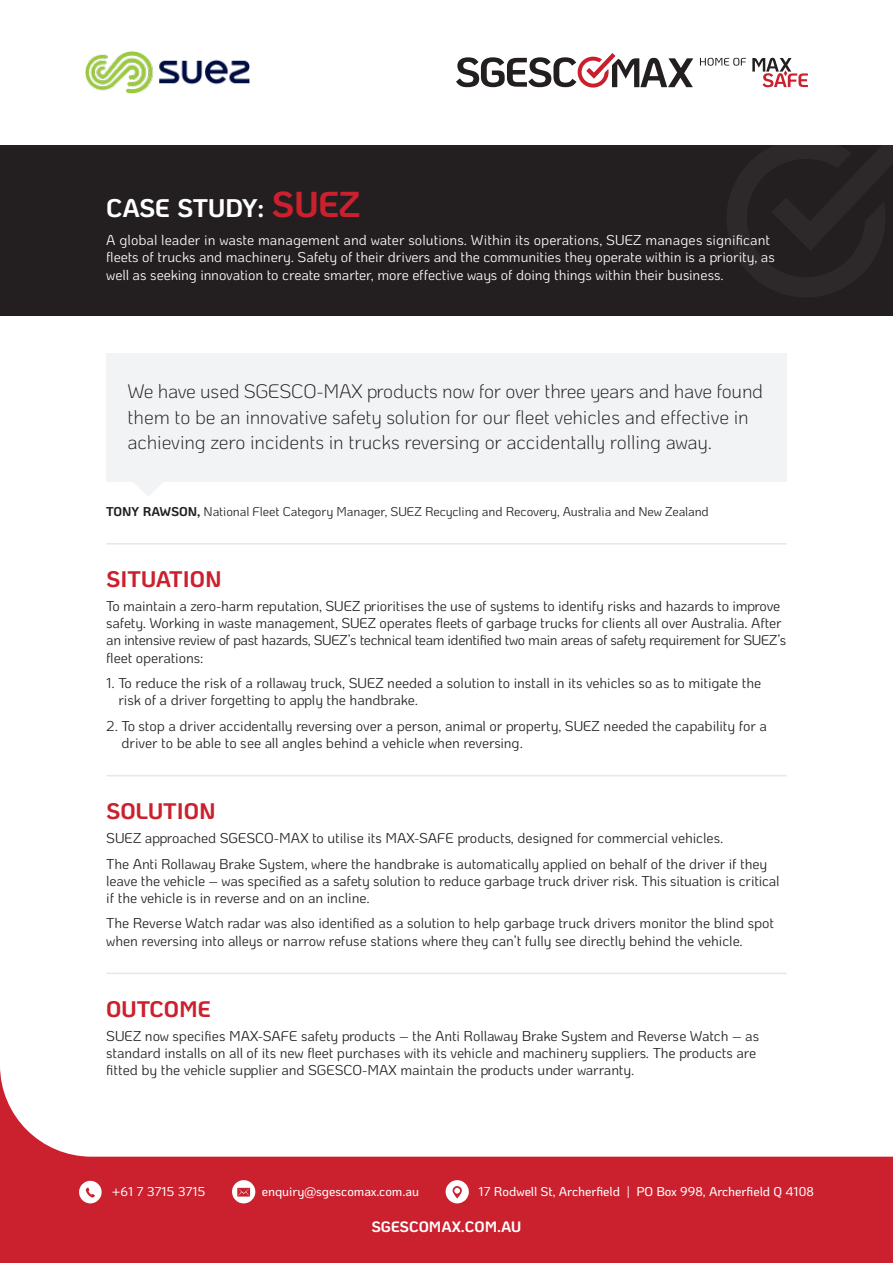
<style>
.page{position:relative;width:893px;height:1263px;background:#fff}
.page>*{position:absolute;margin:0;border:0;box-sizing:border-box;transform-origin:0 0}
.t1{font:700 25.5px "Ko Ho";color:#fff}
.t2{font:700 22.5px "Ko Ho";color:#cb202d}
.t3{font:300 19.5px/25.5px "Ko Ho";letter-spacing:-.01em;color:#231f20}
.t4{font:700 15px "Ko Ho";color:#fff}
.t5{font:14.25px/17.1px "Ko Ho";letter-spacing:-.01em;color:#231f20}
.t6{font:14.25px/17.1px "Ko Ho";color:#fff}
.t7{font:12.75px "Ko Ho";letter-spacing:-.005em;color:#231f20}
.t8{font:500 12.75px "Ko Ho";color:#fff}
.s1{font-size:36px;color:#cb202d}
.s2{font-weight:700}
</style>
<div class="page">
<svg style="left:0;top:1068px;width:893px;height:195px;fill:#cb202d"></svg>
<svg style="left:79px;top:1181px;width:23px;height:22px"></svg>
<svg style="left:232px;top:1180px;width:23px;height:23px"></svg>
<svg style="left:446px;top:1180px;width:23px;height:23px"></svg>
<svg style="left:456px;top:53px;width:237px;height:35px"></svg>
<svg style="left:752px;top:58px;width:56px;height:29px"></svg>
<svg style="left:700px;top:58px;width:46px;height:8px"></svg>
<div style="left:0;top:145px;width:893px;height:170px;background:#231f20"></div>
<div style="left:106px;top:354px;width:681px;height:128px;background:#f2f3f4"></div>
<svg style="left:134px;top:482px;width:29px;height:14px"></svg>
<hr style="left:106px;top:543px;width:681px;height:2px;background:#e6e7e9">
<hr style="left:106px;top:775px;width:681px;height:1px;background:#e6e7e9">
<hr style="left:106px;top:972px;width:681px;height:2px;background:#e6e7e9">
<img style="left:85px;top:51px;width:165px;height:43px">
<p class="t1" style="left:106px;top:187px;width:255px">CASE STUDY: <span class="s1">SUEZ</span></p>
<p class="t6" style="left:106px;top:232px;width:670px">A global leader in waste management and water solutions. Within its operations, SUEZ manages significant fleets of trucks and machinery. Safety of their drivers and the communities they operate within is a priority, as well as seeking innovation to create smarter, more effective ways of doing things within their business.</p>
<p class="t3" style="left:128px;top:379px;width:637px">We have used SGESCO-MAX products now for over three years and have found them to be an innovative safety solution for our fleet vehicles and effective in achieving zero incidents in trucks reversing or accidentally rolling away.</p>
<p class="t7" style="left:106px;top:502px;width:604px"><span class="s2">TONY RAWSON,</span> National Fleet Category Manager, SUEZ Recycling and Recovery, Australia and New Zealand</p>
<p class="t2" style="left:106px;top:560px;width:117px">SITUATION</p>
<p class="t5" style="left:106px;top:598px;width:682px">To maintain a zero-harm reputation, SUEZ prioritises the use of systems to identify risks and hazards to improve safety. Working in waste management, SUEZ operates fleets of garbage trucks for clients all over Australia. After an intensive review of past hazards, SUEZ’s technical team identified two main areas of safety requirement for SUEZ’s fleet operations:</p>
<p class="t5" style="left:118px;top:675px;width:644px;text-indent:-12px">1. To reduce the risk of a rollaway truck, SUEZ needed a solution to install in its vehicles so as to mitigate the risk of a driver forgetting to apply the handbrake.</p>
<p class="t5" style="left:122px;top:717px;width:647px;text-indent:-15px">2. To stop a driver accidentally reversing over a person, animal or property, SUEZ needed the capability for a driver to be able to see all angles behind a vehicle when reversing.</p>
<p class="t2" style="left:106px;top:792px;width:111px">SOLUTION</p>
<p class="t5" style="left:106px;top:830px;width:619px">SUEZ approached SGESCO-MAX to utilise its MAX-SAFE products, designed for commercial vehicles.</p>
<p class="t5" style="left:106px;top:855px;width:675px">The Anti Rollaway Brake System, where the handbrake is automatically applied on behalf of the driver if they leave the vehicle – was specified as a safety solution to reduce garbage truck driver risk. This situation is critical if the vehicle is in reverse and on an incline.</p>
<p class="t5" style="left:106px;top:915px;width:669px">The Reverse Watch radar was also identified as a solution to help garbage truck drivers monitor the blind spot when reversing into alleys or narrow refuse stations where they can’t fully see directly behind the vehicle.</p>
<p class="t2" style="left:106px;top:990px;width:106px">OUTCOME</p>
<p class="t5" style="left:106px;top:1027px;width:654px">SUEZ now specifies MAX-SAFE safety products – the Anti Rollaway Brake System and Reverse Watch – as standard installs on all of its new fleet purchases with its vehicle and machinery suppliers. The products are fitted by the vehicle supplier and SGESCO-MAX maintain the products under warranty.</p>
<p class="t8" style="left:112px;top:1181px;width:95px">+61 7 3715 3715</p>
<p class="t8" style="left:262px;top:1181px;width:159px">enquiry@sgescomax.com.au</p>
<p class="t8" style="left:479px;top:1181px;width:337px">17 Rodwell St, Archerfield | PO Box 998, Archerfield Q 4108</p>
<p class="t4" style="left:372px;top:1214px;width:151px">SGESCOMAX.COM.AU</p>
</div>
